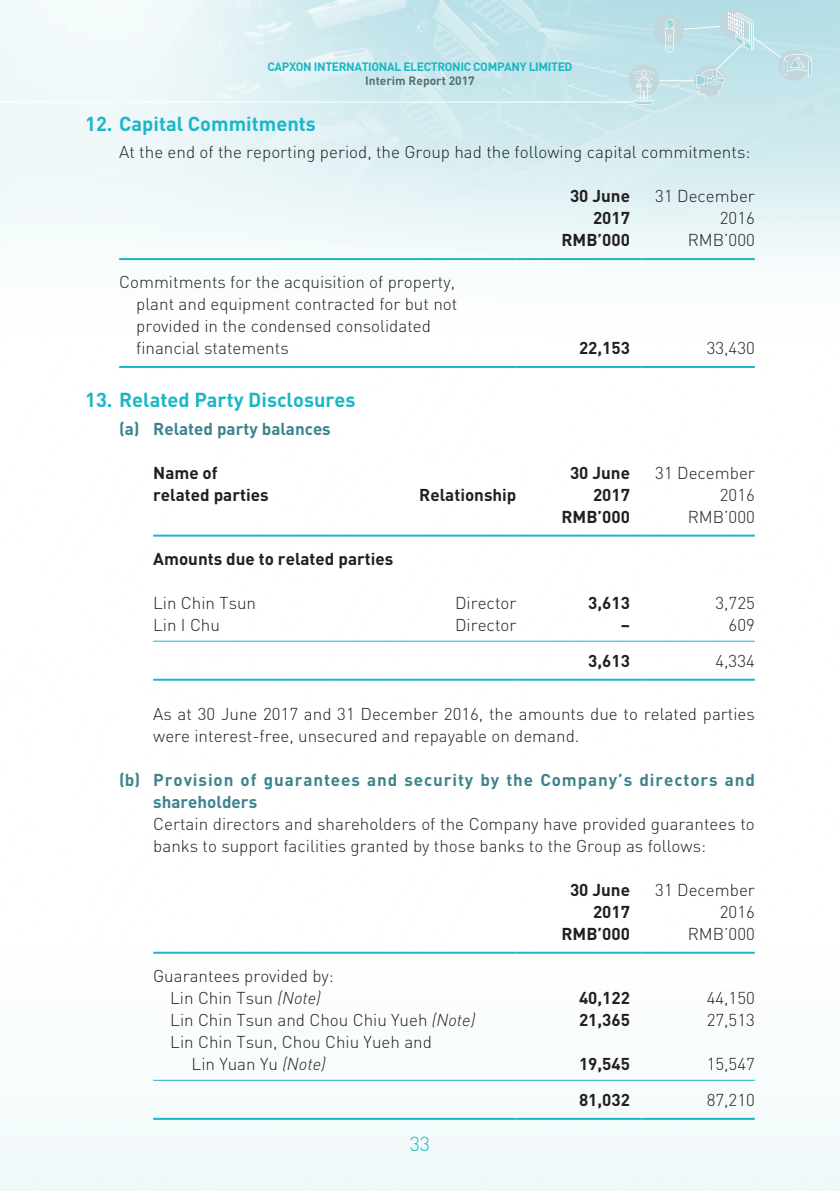
<style>
.page{position:relative;width:840px;height:1191px;background:#fff}
.page>*{position:absolute;margin:0;border:0;box-sizing:border-box;transform-origin:0 0}
.t1{font:700 20px "DIN";color:#1db6c6}
.t2{font:300 20px "DIN";color:#1db6c6}
.t3{font:300 17px/22px "DIN";color:#231f20}
.t4{font:700 17px/22px "DIN";color:#231f20;text-align:right}
.t5{font:700 17px/22px "DIN";letter-spacing:.055em;color:#3c838d}
.t6{font:700 17px "DIN";color:#3c838d}
.t7{font:700 12px "DIN";letter-spacing:-.03em;color:#1db6c6}
.t8{font:700 12px "DIN";color:#537076}
.s1{font-style:italic}
</style>
<div class="page">
<img style="left:0;top:0;width:839px;height:1191px">
<div style="left:719px;top:9px;width:31px;height:31px;background:#c2d7dc;border-radius:50%"></div>
<div style="left:652px;top:15px;width:31px;height:31px;background:#c2d7dc;border-radius:50%"></div>
<svg style="left:664px;top:19px;width:10px;height:33px"></svg>
<div style="left:628px;top:64px;width:31px;height:31px;background:#c2d7dc;border-radius:50%"></div>
<svg style="left:632px;top:70px;width:22px;height:35px"></svg>
<svg style="left:682px;top:12px;width:129px;height:86px;background:#c0e1e7"></svg>
<hr style="left:659px;top:80px;width:34px;height:1px;background:#fff">
<hr style="left:0;top:101px;width:634px;height:1px;background:#fff">
<hr style="left:119px;top:258px;width:397px;height:2px;background:#1db6c6">
<hr style="left:516px;top:258px;width:125px;height:2px;background:#1db6c6">
<hr style="left:641px;top:258px;width:113px;height:2px;background:#1db6c6">
<hr style="left:119px;top:366px;width:397px;height:2px;background:#1db6c6">
<hr style="left:516px;top:366px;width:125px;height:2px;background:#1db6c6">
<hr style="left:641px;top:366px;width:113px;height:2px;background:#1db6c6">
<hr style="left:153px;top:534px;width:181px;height:2px;background:#1db6c6">
<hr style="left:334px;top:534px;width:182px;height:2px;background:#1db6c6">
<hr style="left:516px;top:534px;width:125px;height:2px;background:#1db6c6">
<hr style="left:641px;top:534px;width:113px;height:2px;background:#1db6c6">
<hr style="left:153px;top:640px;width:181px;height:1px;background:#1db6c6">
<hr style="left:334px;top:640px;width:182px;height:1px;background:#1db6c6">
<hr style="left:516px;top:640px;width:125px;height:1px;background:#1db6c6">
<hr style="left:641px;top:640px;width:113px;height:1px;background:#1db6c6">
<hr style="left:153px;top:678px;width:181px;height:2px;background:#1db6c6">
<hr style="left:334px;top:678px;width:182px;height:2px;background:#1db6c6">
<hr style="left:516px;top:678px;width:125px;height:2px;background:#1db6c6">
<hr style="left:641px;top:678px;width:113px;height:2px;background:#1db6c6">
<hr style="left:153px;top:951px;width:363px;height:2px;background:#1db6c6">
<hr style="left:516px;top:951px;width:125px;height:2px;background:#1db6c6">
<hr style="left:641px;top:951px;width:113px;height:2px;background:#1db6c6">
<hr style="left:153px;top:1079px;width:363px;height:1px;background:#1db6c6">
<hr style="left:516px;top:1079px;width:125px;height:1px;background:#1db6c6">
<hr style="left:641px;top:1079px;width:113px;height:1px;background:#1db6c6">
<hr style="left:153px;top:1117px;width:363px;height:2px;background:#1db6c6">
<hr style="left:516px;top:1117px;width:125px;height:2px;background:#1db6c6">
<hr style="left:641px;top:1117px;width:113px;height:2px;background:#1db6c6">
<p class="t7" style="left:267px;top:59px;width:306px">CAPXON INTERNATIONAL ELECTRONIC COMPANY LIMITED</p>
<p class="t8" style="left:365px;top:73px;width:111px">Interim Report 2017</p>
<p class="t1" style="left:85px;top:110px;width:232px">12. Capital Commitments</p>
<p class="t3" style="left:119px;top:141px;width:632px">At the end of the reporting period, the Group had the following capital commitments:</p>
<p class="t4" style="left:569px;top:184px;width:61px">30 June<br>2017</p>
<p class="t3" style="left:655px;top:185px;width:101px;text-align:right">31 December<br>2016</p>
<p class="t4" style="left:561px;top:228px;width:70px">RMB’000</p>
<p class="t3" style="left:687px;top:229px;width:69px">RMB’000</p>
<p class="t3" style="left:136px;top:271px;width:322px;text-indent:-17px">Commitments for the acquisition of property, plant and equipment contracted for but not provided in the condensed consolidated financial statements</p>
<p class="t4" style="left:578px;top:336px;width:52px">22,153</p>
<p class="t3" style="left:706px;top:337px;width:50px">33,430</p>
<p class="t1" style="left:85px;top:387px;width:272px">13. Related Party Disclosures</p>
<p class="t6" style="left:119px;top:417px;width:213px">(a) Related party balances</p>
<p class="t4" style="left:153px;top:461px;width:117px;text-align:left">Name of related parties</p>
<p class="t4" style="left:419px;top:483px;width:99px">Relationship</p>
<p class="t4" style="left:569px;top:461px;width:61px">30 June<br>2017</p>
<p class="t3" style="left:655px;top:461px;width:101px;text-align:right">31 December<br>2016</p>
<p class="t4" style="left:561px;top:505px;width:70px">RMB’000</p>
<p class="t3" style="left:687px;top:505px;width:69px">RMB’000</p>
<p class="t4" style="left:153px;top:547px;width:241px">Amounts due to related parties</p>
<p class="t3" style="left:153px;top:591px;width:104px">Lin Chin Tsun</p>
<p class="t3" style="left:455px;top:591px;width:63px">Director</p>
<p class="t4" style="left:588px;top:591px;width:43px">3,613</p>
<p class="t3" style="left:715px;top:591px;width:41px">3,725</p>
<p class="t3" style="left:153px;top:613px;width:68px">Lin I Chu</p>
<p class="t3" style="left:455px;top:613px;width:63px">Director</p>
<p class="t4" style="left:620px;top:613px;width:11px">–</p>
<p class="t3" style="left:728px;top:613px;width:28px">609</p>
<p class="t4" style="left:588px;top:649px;width:43px">3,613</p>
<p class="t3" style="left:715px;top:649px;width:41px">4,334</p>
<p class="t3" style="left:153px;top:702px;width:603px">As at 30 June 2017 and 31 December 2016, the amounts due to related parties were interest-free, unsecured and repayable on demand.</p>
<p class="t5" style="left:153px;top:768px;width:603px;text-indent:-34px">(b) Provision of guarantees and security by the Company’s directors and shareholders</p>
<p class="t3" style="left:153px;top:812px;width:602px">Certain directors and shareholders of the Company have provided guarantees to banks to support facilities granted by those banks to the Group as follows:</p>
<p class="t4" style="left:569px;top:878px;width:61px">30 June<br>2017</p>
<p class="t3" style="left:655px;top:878px;width:101px;text-align:right">31 December<br>2016</p>
<p class="t4" style="left:561px;top:922px;width:70px">RMB’000</p>
<p class="t3" style="left:687px;top:922px;width:69px">RMB’000</p>
<p class="t3" style="left:153px;top:964px;width:182px;text-align:center">Guarantees provided by:<br>Lin Chin Tsun <span class="s1">(Note)</span></p>
<p class="t4" style="left:578px;top:986px;width:52px">40,122</p>
<p class="t3" style="left:706px;top:986px;width:50px">44,150</p>
<p class="t3" style="left:170px;top:1008px;width:306px">Lin Chin Tsun and Chou Chiu Yueh <span class="s1">(Note)</span></p>
<p class="t4" style="left:578px;top:1008px;width:52px">21,365</p>
<p class="t3" style="left:706px;top:1008px;width:50px">27,513</p>
<p class="t3" style="left:191px;top:1030px;width:242px;text-indent:-21px">Lin Chin Tsun, Chou Chiu Yueh and<br>Lin Yuan Yu <span class="s1">(Note)</span></p>
<p class="t4" style="left:578px;top:1052px;width:52px">19,545</p>
<p class="t3" style="left:706px;top:1052px;width:50px">15,547</p>
<p class="t4" style="left:578px;top:1088px;width:52px">81,032</p>
<p class="t3" style="left:706px;top:1088px;width:50px">87,210</p>
<p class="t2" style="left:409px;top:1131px;width:22px">33</p>
</div>
